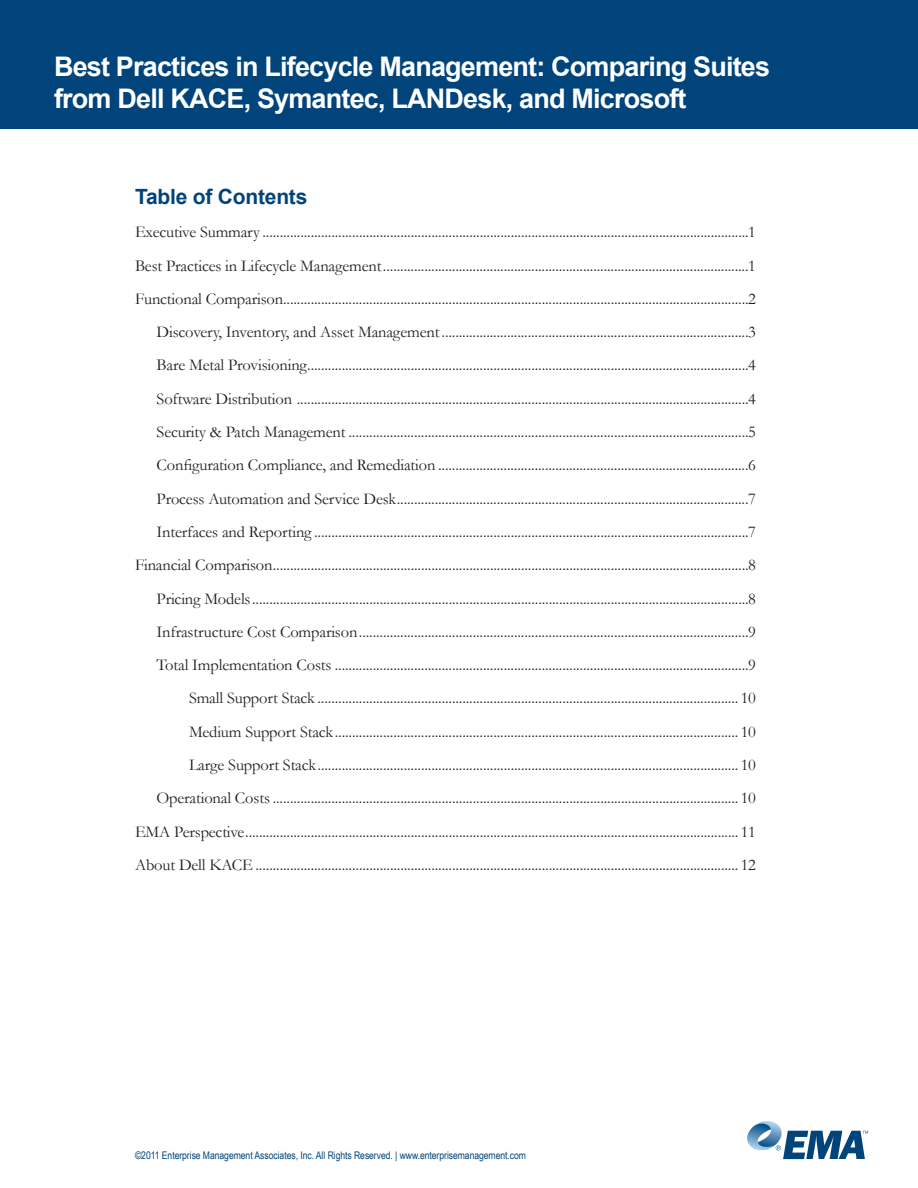
<style>
.page{position:relative;width:918px;height:1188px;background:#fff}
.page>*{position:absolute;margin:0;border:0;box-sizing:border-box;transform-origin:0 0}
.Title_page_heading{font:700 27px/32.4px "Arial";letter-spacing:-.03em;color:#fff}
.TOC_1{font:700 21px "Arial";letter-spacing:-.01em;color:#00447b}
.TOC_1A{font:16.5px "Garamond";letter-spacing:-.01em;color:#231f20}
.TOC_1-2{font:16.5px "Garamond";letter-spacing:-.01em;color:#231f20}
.TOC_1B{font:16.5px "Garamond";letter-spacing:-.01em;color:#231f20}
.t1{font:10.5px "Arial Narrow";letter-spacing:-.005em;color:#00447b}
</style>
<div class="page">
<div style="left:0;top:0;width:918px;height:128px;background:#00447b"></div>
<svg style="left:747px;top:1121px;width:121px;height:38px"></svg>
<p class="Title_page_heading" style="left:54px;top:51px;width:718px">Best Practices in Lifecycle Management: Comparing Suites from Dell KACE, Symantec, LANDesk, and Microsoft</p>
<p class="TOC_1" style="left:135px;top:183px;width:174px">Table of Contents</p>
<p class="TOC_1-2" style="left:135px;top:222px;width:623px">Executive Summary .............................................................................................................................................1</p>
<p class="TOC_1-2" style="left:135px;top:256px;width:623px">Best Practices in Lifecycle Management..........................................................................................................1</p>
<p class="TOC_1-2" style="left:135px;top:289px;width:623px">Functional Comparison.......................................................................................................................................2</p>
<p class="TOC_1A" style="left:157px;top:322px;width:601px">Discovery, Inventory, and Asset Management.........................................................................................3</p>
<p class="TOC_1A" style="left:157px;top:355px;width:601px">Bare Metal Provisioning................................................................................................................................4</p>
<p class="TOC_1A" style="left:157px;top:389px;width:601px">Software Distribution ...................................................................................................................................4</p>
<p class="TOC_1A" style="left:157px;top:422px;width:601px">Security &amp; Patch Management ....................................................................................................................5</p>
<p class="TOC_1A" style="left:157px;top:455px;width:601px">Configuration Compliance, and Remediation ..........................................................................................6</p>
<p class="TOC_1A" style="left:157px;top:489px;width:601px">Process Automation and Service Desk......................................................................................................7</p>
<p class="TOC_1A" style="left:157px;top:522px;width:601px">Interfaces and Reporting ..............................................................................................................................7</p>
<p class="TOC_1-2" style="left:135px;top:555px;width:623px">Financial Comparison..........................................................................................................................................8</p>
<p class="TOC_1A" style="left:157px;top:589px;width:601px">Pricing Models................................................................................................................................................8</p>
<p class="TOC_1A" style="left:157px;top:622px;width:601px">Infrastructure Cost Comparison.................................................................................................................9</p>
<p class="TOC_1A" style="left:157px;top:655px;width:601px">Total Implementation Costs ........................................................................................................................9</p>
<p class="TOC_1B" style="left:189px;top:688px;width:569px">Small Support Stack .......................................................................................................................... 10</p>
<p class="TOC_1B" style="left:189px;top:722px;width:569px">Medium Support Stack..................................................................................................................... 10</p>
<p class="TOC_1B" style="left:189px;top:755px;width:569px">Large Support Stack.......................................................................................................................... 10</p>
<p class="TOC_1A" style="left:157px;top:788px;width:601px">Operational Costs ....................................................................................................................................... 10</p>
<p class="TOC_1-2" style="left:135px;top:822px;width:623px">EMA Perspective............................................................................................................................................... 11</p>
<p class="TOC_1-2" style="left:135px;top:855px;width:623px">About Dell KACE ............................................................................................................................................ 12</p>
<p class="t1" style="left:135px;top:1147px;width:393px">©2011 Enterprise Management Associates, Inc. All Rights Reserved. | www.enterprisemanagement.com</p>
</div>
